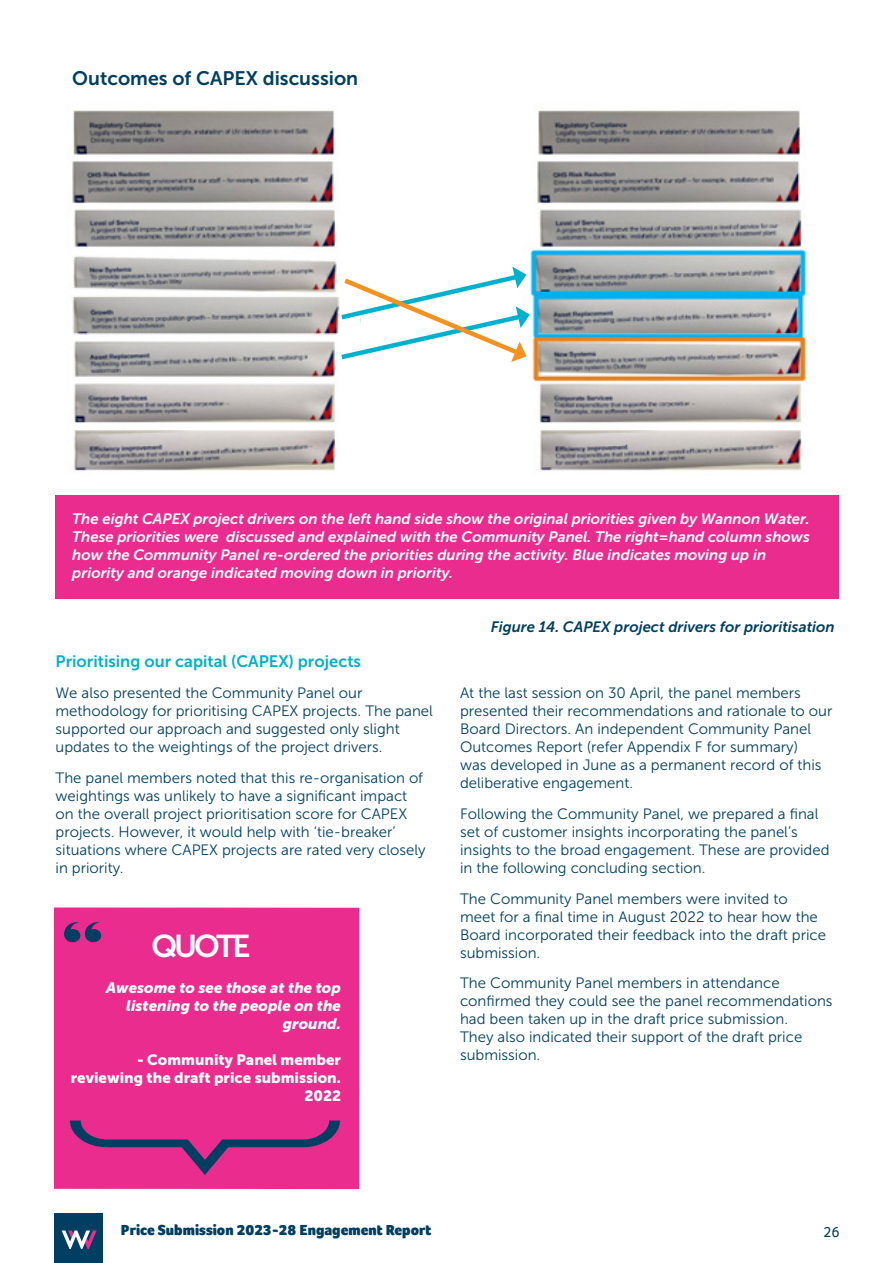
<style>
.page{position:relative;width:893px;height:1263px;background:#fff}
.page>*{position:absolute;margin:0;border:0;box-sizing:border-box;transform-origin:0 0}
.t1{font:31.5px "Museo Sans 700";letter-spacing:-.1em;color:#fff}
.Introduction{font:19.5px "Museo Sans 700";color:#003f61}
.Heading_4{font:16.5px "Museo Sans 700";color:#00b1cd}
.Body{font:15px/18px "Museo Sans 300";color:#003f61}
.t2{font:italic 15px/18px "Museo Sans 700";color:#fff}
.t3{font:15px/18px "Museo Sans 900";color:#fff;text-align:right}
.t4{font:italic 15px/18px "Museo Sans 900";color:#fff;text-align:right}
.t5{font:italic 15px "Museo Sans 700";color:#003f61}
.t6{font:900 15px "Foco";color:#003f61}
.t7{font:15px "Foco";color:#003f61}
</style>
<div class="page">
<div style="left:54px;top:1213px;width:49px;height:50px;background:#003f61"></div>
<svg style="left:62px;top:1230px;width:35px;height:19px"></svg>
<img style="left:72px;top:110px;width:735px;height:361px">
<div style="left:361px;top:257px;width:155px;height:142px;background:#fff"></div>
<svg style="left:336px;top:267px;width:194px;height:95px"></svg>
<div style="left:56px;top:496px;width:783px;height:103px;background:#eb2c8f"></div>
<div style="left:54px;top:907px;width:305px;height:282px;background:#eb2c8f"></div>
<svg style="left:64px;top:922px;width:37px;height:20px"></svg>
<svg style="left:70px;top:1120px;width:270px;height:55px"></svg>
<p class="Introduction" style="left:72px;top:68px;width:287px">Outcomes of CAPEX discussion</p>
<p class="t2" style="left:72px;top:510px;width:739px">The eight CAPEX project drivers on the left hand side show the original priorities given by Wannon Water.<br>These priorities were discussed and explained with the Community Panel. The right=hand column shows how the Community Panel re-ordered the priorities during the activity. Blue indicates moving up in priority and orange indicated moving down in priority.</p>
<p class="t5" style="left:491px;top:618px;width:345px">Figure 14. CAPEX project drivers for prioritisation</p>
<p class="Heading_4" style="left:56px;top:652px;width:307px">Prioritising our capital (CAPEX) projects</p>
<p class="Body" style="left:56px;top:684px;width:379px">We also presented the Community Panel our methodology for prioritising CAPEX projects. The panel supported our approach and suggested only slight updates to the weightings of the project drivers.</p>
<p class="Body" style="left:56px;top:769px;width:372px">The panel members noted that this re-organisation of weightings was unlikely to have a significant impact on the overall project prioritisation score for CAPEX projects. However, it would help with ‘tie-breaker’ situations where CAPEX projects are rated very closely in priority.</p>
<p class="t1" style="left:151px;top:928px;width:101px">QUOTE</p>
<p class="t4" style="left:106px;top:979px;width:236px">Awesome to see those at the top listening to the people on the ground.</p>
<p class="t3" style="left:71px;top:1051px;width:272px">- Community Panel member reviewing the draft price submission.<br>2022</p>
<p class="Body" style="left:460px;top:684px;width:374px">At the last session on 30 April, the panel members presented their recommendations and rationale to our Board Directors. An independent Community Panel Outcomes Report (refer Appendix F for summary)<br>was developed in June as a permanent record of this deliberative engagement.</p>
<p class="Body" style="left:460px;top:805px;width:371px">Following the Community Panel, we prepared a final set of customer insights incorporating the panel’s insights to the broad engagement. These are provided in the following concluding section.</p>
<p class="Body" style="left:460px;top:889px;width:368px">The Community Panel members were invited to meet for a final time in August 2022 to hear how the Board incorporated their feedback into the draft price submission.</p>
<p class="Body" style="left:460px;top:974px;width:374px">The Community Panel members in attendance confirmed they could see the panel recommendations had been taken up in the draft price submission.<br>They also indicated their support of the draft price submission.</p>
<p class="t6" style="left:121px;top:1219px;width:312px">Price Submission 2023-28 Engagement Report</p>
<p class="t7" style="left:823px;top:1222px;width:18px">26</p>
</div>
